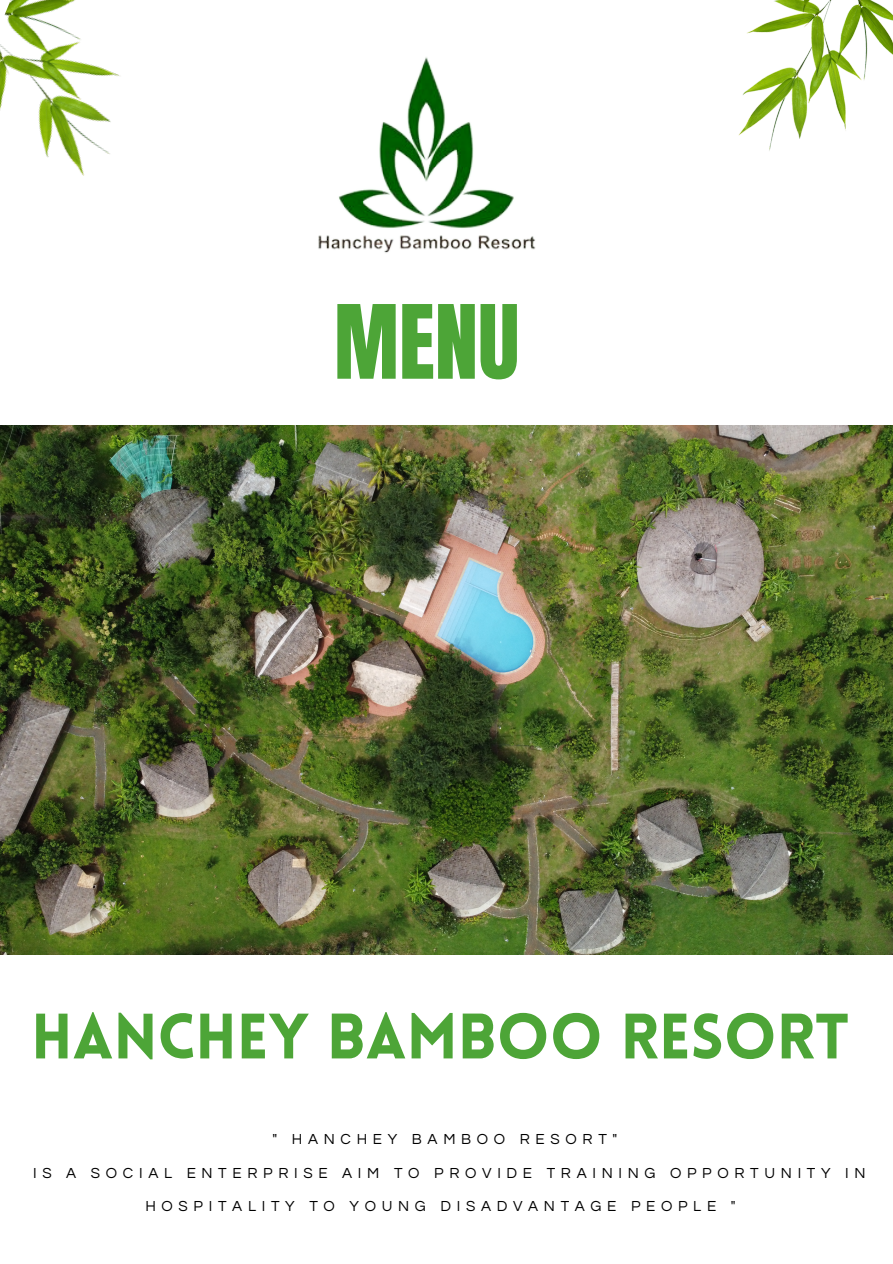
<style>
.page{position:relative;width:893px;height:1264px;background:#fff}
.page>*{position:absolute;margin:0;border:0;box-sizing:border-box;transform-origin:0 0}
.t1{font:86.85px "Anton";color:#4da537}
.t2{font:900 62.55px "Lovelo";color:#4da537}
.t3{font:15.15px "Questrial";letter-spacing:.375em;color:#000}
</style>
<div class="page">
<img style="left:318px;top:57px;width:218px;height:196px">
<img style="left:0;top:425px;width:892px;height:529px">
<img style="left:0;top:0;width:120px;height:176px">
<img style="left:738px;top:0;width:154px;height:151px">
<p class="t1" style="left:334px;top:280px;width:187px">MENU</p>
<p class="t2" style="left:31px;top:1011px;width:819px">HANCHEY BAMBOO RESORT</p>
<p class="t3" style="left:272px;top:1131px;width:346px">" HANCHEY BAMBOO RESORT"</p>
<p class="t3" style="left:33px;top:1165px;width:833px">IS A SOCIAL ENTERPRISE AIM TO PROVIDE TRAINING OPPORTUNITY IN</p>
<p class="t3" style="left:145px;top:1198px;width:591px">HOSPITALITY TO YOUNG DISADVANTAGE PEOPLE "</p>
</div>
